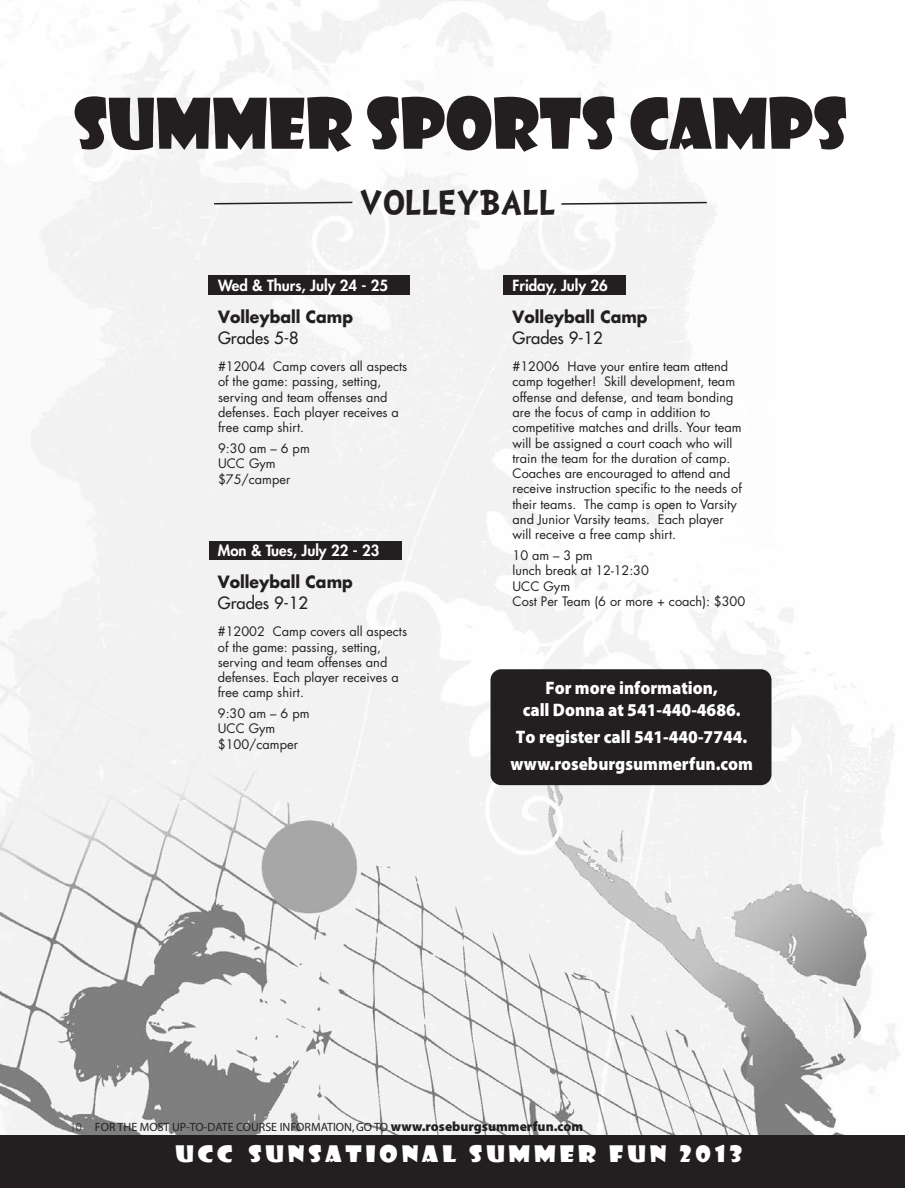
<style>
.page{position:relative;width:918px;height:1188px;background:#fff}
.page>*{position:absolute;margin:0;border:0;box-sizing:border-box;transform-origin:0 0}
.t1{font:67.95px "Showcard Gothic";color:#231f20}
.t2{font:36px "Doctor Soos Bold";color:#231f20}
.t3{font:22.35px "Showcard Gothic";letter-spacing:.15em;color:#fff;scale:1.17 1}
.t4{font:900 18.15px/21.8px "Myriad Pro";color:#fff;text-align:center;scale:.94 1}
.t5{font:700 16.5px "Futura Std";color:#231f20;scale:.95 1}
.t6{font:500 16.5px "Futura Std";color:#231f20}
.t7{font:800 15px "Futura Std";color:#fff}
.t8{font:12.75px/15.3px "Futura Std";color:#231f20}
.t9{font:12px "Myriad";color:#231f20}
.s1{font-family:"Myriad Pro";font-weight:300}
.s2{font-family:"Myriad Pro";font-weight:900;font-size:13.5px}
</style>
<div class="page">
<img style="left:0;top:0;width:905px;height:1141px">
<div style="left:0;top:1136px;width:904px;height:52px;background:#231f20"></div>
<div style="left:490px;top:669px;width:281px;height:116px;background:#231f20;border-radius:11px"></div>
<div style="left:209px;top:541px;width:193px;height:19px;background:#231f20"></div>
<div style="left:208px;top:276px;width:202px;height:19px;background:#231f20"></div>
<div style="left:504px;top:276px;width:122px;height:19px;background:#231f20"></div>
<svg style="left:213px;top:201px;width:141px;height:4px"></svg>
<svg style="left:560px;top:201px;width:148px;height:4px"></svg>
<h1 class="t1" style="left:73px;top:86px;width:775px">SUMMER SPORTS CAMPS</h1>
<h2 class="t2" style="left:360px;top:190px;width:198px">VOLLEYBALL</h2>
<p class="t7" style="left:218px;top:278px;width:172px">Wed &amp; Thurs, July 24 - 25</p>
<p class="t5" style="left:218px;top:307px;width:144px">Volleyball Camp</p>
<p class="t6" style="left:218px;top:329px;width:82px">Grades 5-8</p>
<p class="t8" style="left:218px;top:360px;width:191px">#12004 Camp covers all aspects of the game: passing, setting, serving and team offenses and defenses. Each player receives a free camp shirt.</p>
<p class="t8" style="left:218px;top:442px;width:93px">9:30 am – 6 pm<br>UCC Gym $75/camper</p>
<p class="t7" style="left:218px;top:543px;width:163px">Mon &amp; Tues, July 22 - 23</p>
<p class="t5" style="left:218px;top:572px;width:144px">Volleyball Camp</p>
<p class="t6" style="left:218px;top:594px;width:92px">Grades 9-12</p>
<p class="t8" style="left:218px;top:625px;width:191px">#12002 Camp covers all aspects of the game: passing, setting, serving and team offenses and defenses. Each player receives a free camp shirt.</p>
<p class="t8" style="left:218px;top:707px;width:93px">9:30 am – 6 pm<br>UCC Gym $100/camper</p>
<p class="t7" style="left:513px;top:278px;width:97px">Friday, July 26</p>
<p class="t5" style="left:513px;top:307px;width:144px">Volleyball Camp</p>
<p class="t6" style="left:513px;top:329px;width:92px">Grades 9-12</p>
<p class="t8" style="left:513px;top:360px;width:231px">#12006 Have your entire team attend camp together! Skill development, team offense and defense, and team bonding are the focus of camp in addition to competitive matches and drills. Your team will be assigned a court coach who will train the team for the duration of camp.<br>Coaches are encouraged to attend and receive instruction specific to the needs of their teams. The camp is open to Varsity and Junior Varsity teams. Each player will receive a free camp shirt.</p>
<p class="t8" style="left:513px;top:549px;width:234px">10 am – 3 pm<br>lunch break at 12-12:30<br>UCC Gym<br>Cost Per Team (6 or more + coach): $300</p>
<h3 class="t4" style="left:523px;top:678px;width:233px">For more information,<br>call Donna at 541-440-4686.</h3>
<h3 class="t4" style="left:510px;top:725px;width:259px;line-height:27.2px">To register call 541-440-7744. www.roseburgsummerfun.com</h3>
<p class="t9" style="left:70px;top:1122px;width:515px"><span class="s1">10</span> FOR THE MOST UP-TO-DATE COURSE INFORMATION, GO TO <span class="s2">www.roseburgsummerfun.com</span></p>
<h3 class="t3" style="left:176px;top:1141px;width:486px">UCC SUNSATIONAL SUMMER FUN 2013</h3>
</div>
